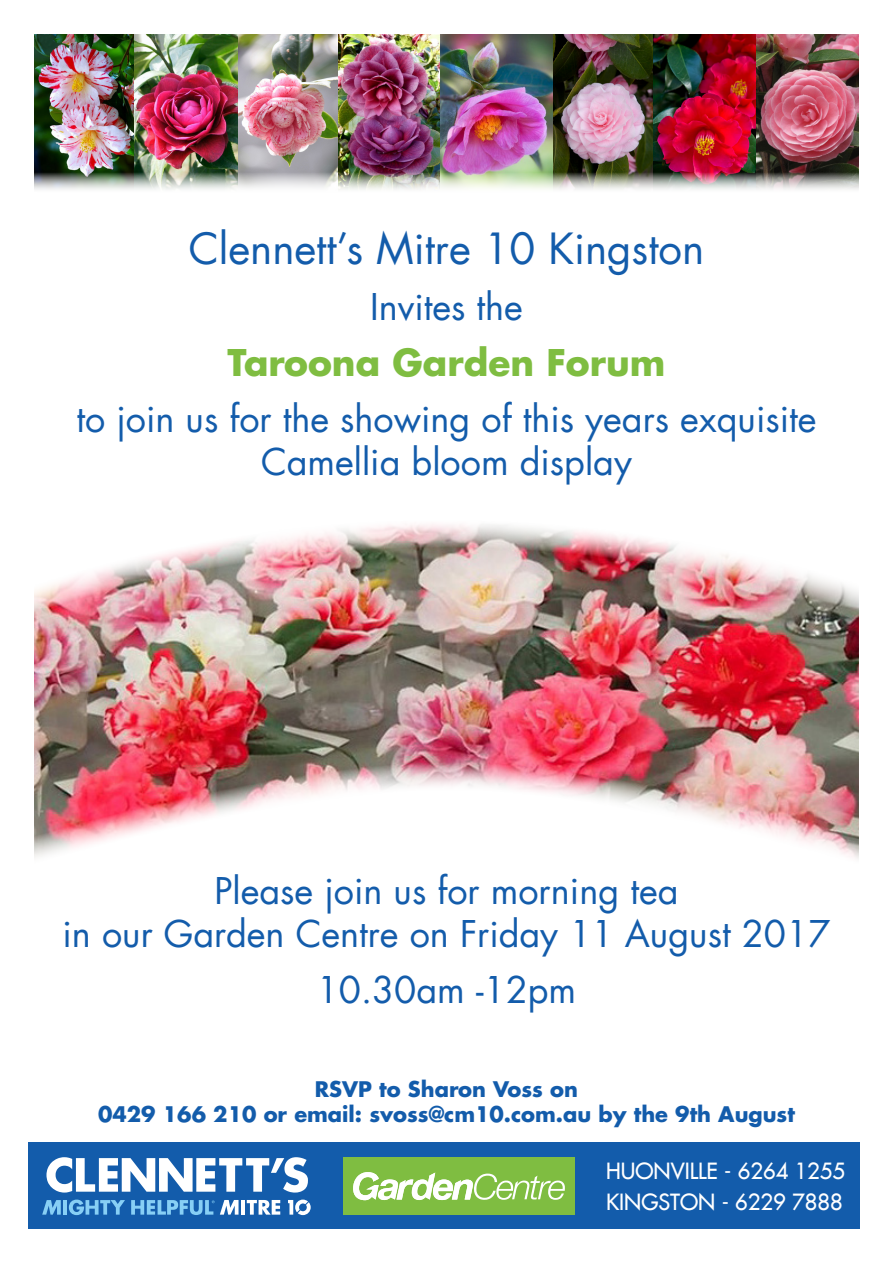
<style>
.page{position:relative;width:893px;height:1263px;background:#fff}
.page>*{position:absolute;margin:0;border:0;box-sizing:border-box;transform-origin:0 0}
.t1{font:42px "Futura LT";color:#135cab}
.t2{font:36px/43.2px "Futura LT";color:#135cab;text-align:center}
.t3{font:700 36px "Futura LT";color:#7fbd41}
.t4{font:21.9px/31.5px "Futura LT";color:#fff}
.t5{font:700 21px/25.2px "Futura LT";color:#135cab;text-align:center}
</style>
<div class="page">
<img style="left:34px;top:34px;width:825px;height:156px">
<div style="left:28px;top:1142px;width:832px;height:87px;background:#135cab"></div>
<svg style="left:46px;top:1157px;width:262px;height:35px"></svg>
<hr style="left:63px;top:1200px;width:4px;height:14px;background:#87cff5">
<svg style="left:69px;top:1199px;width:56px;height:16px"></svg>
<svg style="left:42px;top:1200px;width:19px;height:14px"></svg>
<svg style="left:131px;top:1200px;width:108px;height:15px"></svg>
<hr style="left:241px;top:1200px;width:4px;height:14px;background:#fff">
<svg style="left:288px;top:1199px;width:23px;height:16px"></svg>
<svg style="left:247px;top:1200px;width:33px;height:14px"></svg>
<div style="left:343px;top:1157px;width:231px;height:58px;background:#7fbd41"></div>
<svg style="left:353px;top:1172px;width:212px;height:28px"></svg>
<img style="left:34px;top:524px;width:825px;height:335px">
<p class="t1" style="left:189px;top:221px;width:517px">Clennett’s Mitre 10 Kingston</p>
<p class="t2" style="left:370px;top:285px;width:154px">Invites the</p>
<p class="t3" style="left:228px;top:338px;width:439px">Taroona Garden Forum</p>
<p class="t2" style="left:76px;top:397px;width:742px">to join us for the showing of this years exquisite<br>Camellia bloom display</p>
<p class="t2" style="left:62px;top:869px;width:769px">Please join us for morning tea<br>in our Garden Centre on Friday 11 August 2017</p>
<p class="t2" style="left:317px;top:968px;width:261px">10.30am -12pm</p>
<p class="t5" style="left:98px;top:1076px;width:698px">RSVP to Sharon Voss on<br>0429 166 210 or email: svoss@cm10.com.au by the 9th August</p>
<p class="t4" style="left:606px;top:1154px;width:241px">HUONVILLE - 6264 1255<br>KINGSTON - 6229 7888</p>
</div>
